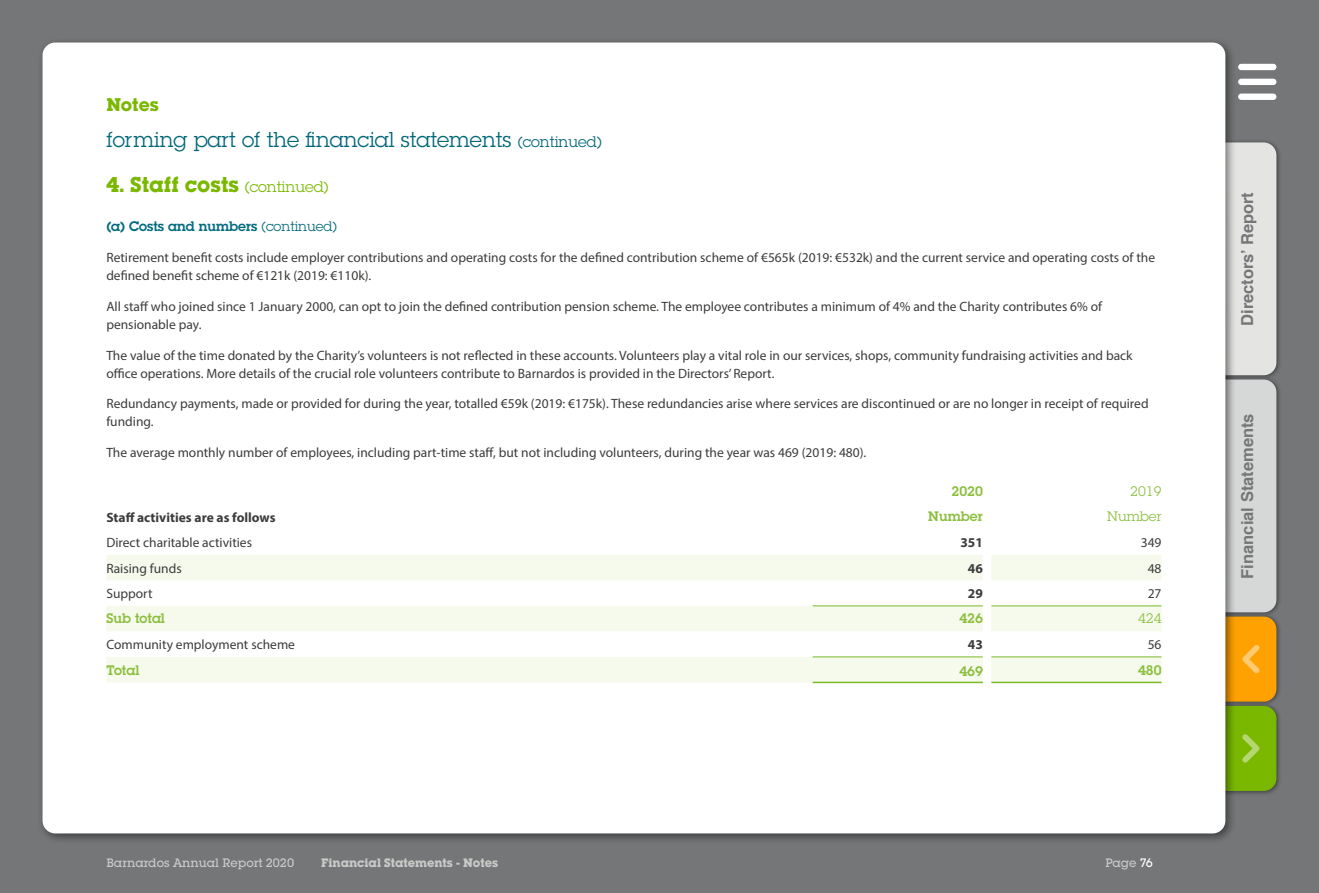
<style>
.page{position:relative;width:1319px;height:893px;background:#fff}
.page>*{position:absolute;margin:0;border:0;box-sizing:border-box;transform-origin:0 0}
.t1{font:21px "Lubalin Graph Std";color:#006778}
.t2{font:700 21px "Lubalin Graph Std";color:#7ab800}
.t3{font:700 18px "Lubalin Graph Std";color:#7ab800}
.t4{font:700 16.5px "Helvetica";color:#747678}
.t5{font:13.5px/18px "Myriad Pro";color:#3c3c3b}
.t6{font:700 13.5px "Myriad Pro";color:#3c3c3b}
.t7{font:600 13.5px "Lubalin Graph Std";color:#8cbf3f}
.t8{font:600 13.5px "Lubalin Graph Std";color:#006b7e}
.t9{font:13.5px "Lubalin Graph Std";color:#8cbf3f}
.t10{font:500 12px "Lubalin Graph Std";color:#c9cac8}
.t11{font:700 12px "Lubalin Graph Std";color:#c9cac8}
.s1{font-size:15px}
.s2{font-weight:400;font-size:15px}
.s3{font-weight:400}
.s4{color:#fff}
</style>
<div class="page">
<div style="left:0;top:0;width:1318px;height:893px;background:#747678"></div>
<div style="left:1203px;top:139px;width:78px;height:241px;background:#000;opacity:.45"></div>
<div style="left:1203px;top:376px;width:78px;height:241px;background:#000;opacity:.45"></div>
<svg style="left:1237px;top:64px;width:39px;height:36px"></svg>
<div style="left:1203px;top:613px;width:78px;height:94px;background:#000;opacity:.45"></div>
<div style="left:1203px;top:702px;width:78px;height:94px;background:#000;opacity:.45"></div>
<svg style="left:1236px;top:142px;width:40px;height:649px"></svg>
<div style="left:37px;top:37px;width:1199px;height:808px;background:#000;opacity:.45"></div>
<div style="left:43px;top:43px;width:1182px;height:790px;background:#fff;border-radius:13px"></div>
<svg style="left:106px;top:555px;width:1055px;height:127px;fill:#f6faed"></svg>
<hr style="left:812px;top:682px;width:170px;height:1px;background:#7ab929">
<hr style="left:991px;top:682px;width:170px;height:1px;background:#7ab929">
<hr style="left:991px;top:656px;width:170px;height:1px;background:#7ab929">
<hr style="left:812px;top:656px;width:170px;height:1px;background:#7ab929">
<hr style="left:812px;top:605px;width:170px;height:1px;background:#7ab929">
<hr style="left:991px;top:605px;width:170px;height:1px;background:#7ab929">
<h2 class="t3" style="left:106px;top:93px;width:54px">Notes</h2>
<h1 class="t1" style="left:106px;top:126px;width:497px">forming part of the financial statements <span class="s1">(continued)</span></h1>
<h1 class="t2" style="left:106px;top:171px;width:224px">4. Staff costs <span class="s2">(continued)</span></h1>
<p class="t8" style="left:106px;top:218px;width:232px">(a) Costs and numbers <span class="s3">(continued)</span></p>
<p class="t5" style="left:106px;top:248px;width:1050px">Retirement benefit costs include employer contributions and operating costs for the defined contribution scheme of €565k (2019: €532k) and the current service and operating costs of the defined benefit scheme of €121k (2019: €110k).</p>
<p class="t5" style="left:106px;top:297px;width:997px">All staff who joined since 1 January 2000, can opt to join the defined contribution pension scheme. The employee contributes a minimum of 4% and the Charity contributes 6% of pensionable pay.</p>
<p class="t5" style="left:106px;top:346px;width:1027px">The value of the time donated by the Charity’s volunteers is not reflected in these accounts. Volunteers play a vital role in our services, shops, community fundraising activities and back office operations. More details of the crucial role volunteers contribute to Barnardos is provided in the Directors’ Report.</p>
<p class="t5" style="left:106px;top:394px;width:1043px">Redundancy payments, made or provided for during the year, totalled €59k (2019: €175k). These redundancies arise where services are discontinued or are no longer in receipt of required funding.</p>
<p class="t5" style="left:106px;top:443px;width:761px">The average monthly number of employees, including part-time staff, but not including volunteers, during the year was 469 (2019: 480).</p>
<p class="t7" style="left:951px;top:482px;width:33px">2020</p>
<p class="t9" style="left:1129px;top:483px;width:33px">2019</p>
<p class="t6" style="left:106px;top:508px;width:171px">Staff activities are as follows</p>
<p class="t7" style="left:928px;top:508px;width:56px">Number</p>
<p class="t9" style="left:1107px;top:508px;width:56px">Number</p>
<p class="t5" style="left:106px;top:533px;width:147px">Direct charitable activities</p>
<p class="t6" style="left:960px;top:534px;width:24px">351</p>
<p class="t5" style="left:1140px;top:533px;width:22px">349</p>
<p class="t5" style="left:106px;top:559px;width:77px">Raising funds</p>
<p class="t6" style="left:967px;top:559px;width:16px">46</p>
<p class="t5" style="left:1147px;top:559px;width:15px">48</p>
<p class="t5" style="left:106px;top:584px;width:48px">Support</p>
<p class="t6" style="left:967px;top:585px;width:16px">29</p>
<p class="t5" style="left:1147px;top:584px;width:15px">27</p>
<p class="t7" style="left:106px;top:610px;width:60px">Sub total</p>
<p class="t7" style="left:959px;top:610px;width:25px">426</p>
<p class="t9" style="left:1137px;top:610px;width:25px">424</p>
<p class="t5" style="left:106px;top:635px;width:190px">Community employment scheme</p>
<p class="t6" style="left:967px;top:636px;width:16px">43</p>
<p class="t5" style="left:1147px;top:635px;width:15px">56</p>
<p class="t7" style="left:106px;top:661px;width:35px">Total</p>
<p class="t7" style="left:959px;top:662px;width:25px">469</p>
<p class="t7" style="left:1137px;top:661px;width:25px">480</p>
<p class="t10" style="left:106px;top:856px;width:189px">Barnardos Annual Report 2020</p>
<p class="t10" style="left:1105px;top:856px;width:49px">Page <span class="s4">76</span></p>
<p class="t11" style="left:321px;top:855px;width:178px">Financial Statements - Notes</p>
<p class="t4" style="left:1233px;top:326px;width:135px;rotate:-90deg">Directors’ Report</p>
<p class="t4" style="left:1233px;top:579px;width:167px;rotate:-90deg">Financial Statements</p>
</div>
